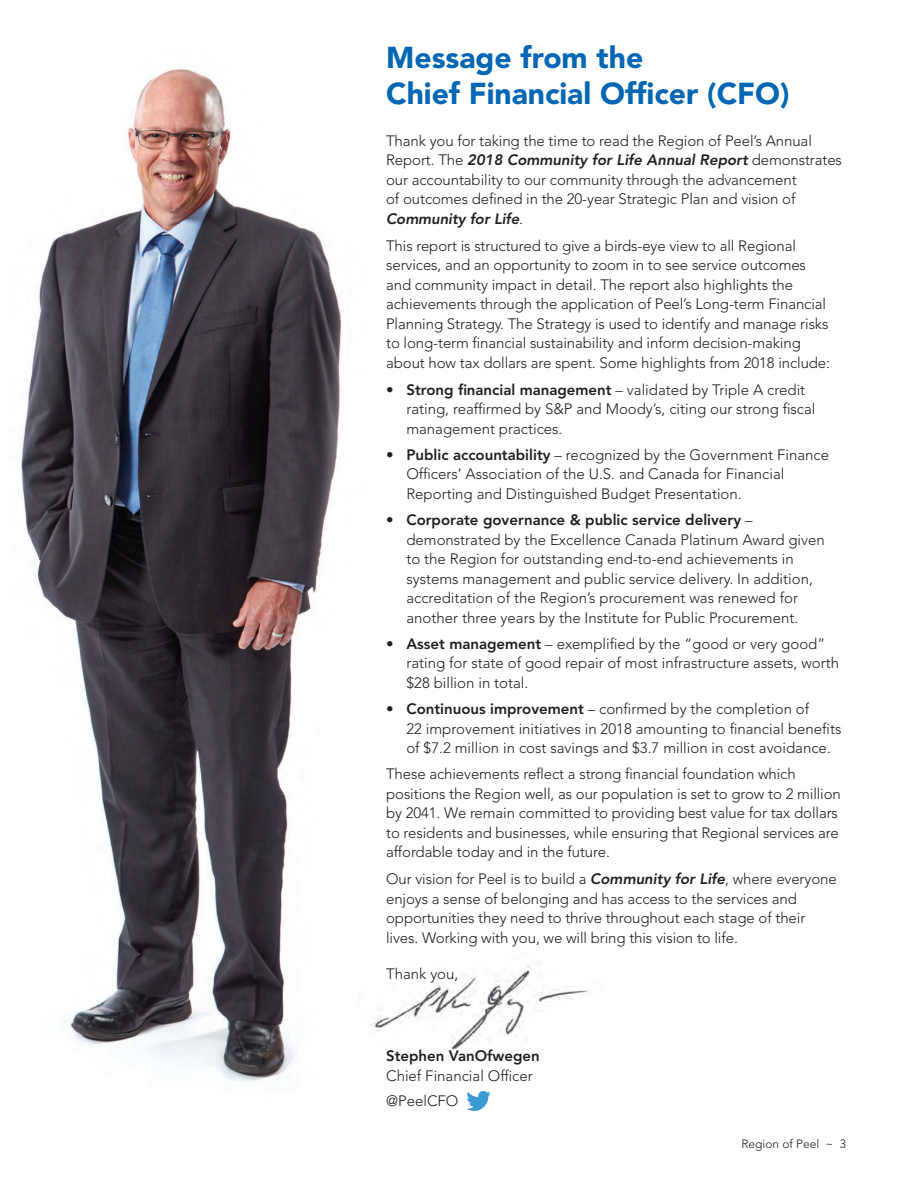
<style>
.page{position:relative;width:918px;height:1188px;background:#fff}
.page>*{position:absolute;margin:0;border:0;box-sizing:border-box;transform-origin:0 0}
.t1{font:900 30px/36px "Avenir LT Std";color:#0166b3}
.t2{font:300 15px/19.5px "Avenir LT Std";letter-spacing:-.005em;color:#231f20}
.t3{font:300 12px "Avenir LT Std";color:#231f20}
.s1{font-weight:800;font-style:italic}
.s2{font-weight:800}
</style>
<div class="page">
<img style="left:20px;top:69px;width:322px;height:1013px">
<svg style="left:466px;top:1091px;width:25px;height:20px"></svg>
<img style="left:370px;top:965px;width:218px;height:89px">
<p class="t1" style="left:386px;top:39px;width:405px">Message from the<br>Chief Financial Officer (CFO)</p>
<p class="t2" style="left:386px;top:131px;width:457px">Thank you for taking the time to read the Region of Peel’s Annual Report. The <span class="s1">2018 Community for Life Annual Report</span> demonstrates our accountability to our community through the advancement<br>of outcomes defined in the 20-year Strategic Plan and vision of <span class="s1">Community for Life</span>.</p>
<p class="t2" style="left:386px;top:236px;width:445px">This report is structured to give a birds-eye view to all Regional services, and an opportunity to zoom in to see service outcomes and community impact in detail. The report also highlights the achievements through the application of Peel’s Long-term Financial Planning Strategy. The Strategy is used to identify and manage risks to long-term financial sustainability and inform decision-making about how tax dollars are spent. Some highlights from 2018 include:</p>
<p class="t2" style="left:406px;top:380px;width:411px;text-indent:-20px"><span class="s2">• Strong financial management</span> – validated by Triple A credit rating, reaffirmed by S&amp;P and Moody’s, citing our strong fiscal management practices.</p>
<p class="t2" style="left:406px;top:445px;width:424px;text-indent:-20px"><span class="s2">• Public accountability</span> – recognized by the Government Finance<br>Officers’ Association of the U.S. and Canada for Financial<br>Reporting and Distinguished Budget Presentation.</p>
<p class="t2" style="left:406px;top:510px;width:420px;text-indent:-20px"><span class="s2">• Corporate governance &amp; public service delivery</span> – demonstrated by the Excellence Canada Platinum Award given to the Region for outstanding end-to-end achievements in systems management and public service delivery. In addition, accreditation of the Region’s procurement was renewed for another three years by the Institute for Public Procurement.</p>
<p class="t2" style="left:406px;top:634px;width:434px;text-indent:-20px"><span class="s2">• Asset management</span> – exemplified by the “good or very good” rating for state of good repair of most infrastructure assets, worth $28 billion in total.</p>
<p class="t2" style="left:406px;top:699px;width:437px;text-indent:-20px"><span class="s2">• Continuous improvement</span> – confirmed by the completion of<br>22 improvement initiatives in 2018 amounting to financial benefits of $7.2 million in cost savings and $3.7 million in cost avoidance.</p>
<p class="t2" style="left:386px;top:765px;width:456px">These achievements reflect a strong financial foundation which positions the Region well, as our population is set to grow to 2 million by 2041. We remain committed to providing best value for tax dollars to residents and businesses, while ensuring that Regional services are affordable today and in the future.</p>
<p class="t2" style="left:386px;top:870px;width:452px">Our vision for Peel is to build a <span class="s1">Community for Life</span>, where everyone enjoys a sense of belonging and has access to the services and opportunities they need to thrive throughout each stage of their lives. Working with you, we will bring this vision to life.</p>
<p class="t2" style="left:386px;top:964px;width:74px">Thank you,</p>
<p class="t2" style="left:386px;top:1047px;width:155px"><span class="s2">Stephen VanOfwegen<br></span>Chief Financial Officer</p>
<p class="t2" style="left:386px;top:1092px;width:74px">@PeelCFO</p>
<p class="t3" style="left:741px;top:1137px;width:106px">Region of Peel ~ 3</p>
</div>
